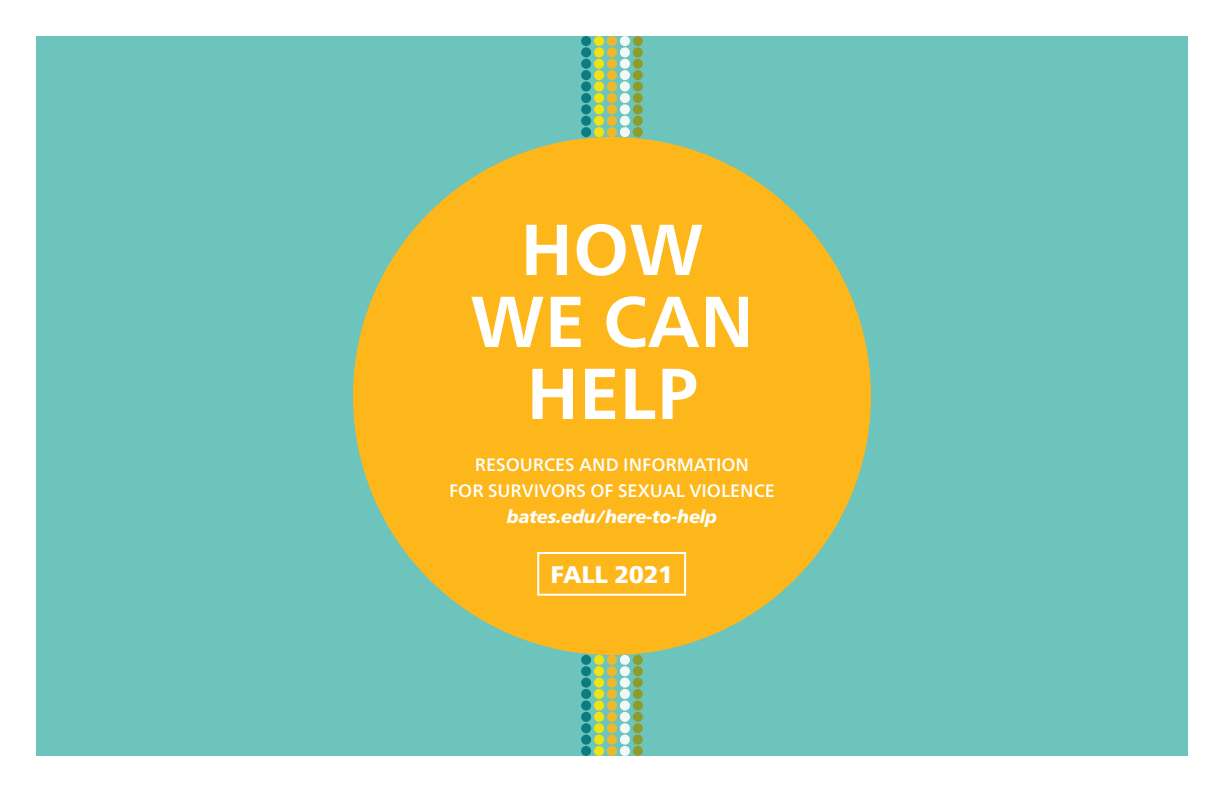
<style>
.page{position:relative;width:1224px;height:792px;background:#fff}
.page>*{position:absolute;margin:0;border:0;box-sizing:border-box;transform-origin:0 0}
.t1{font:700 72px/72px "Frutiger Neue LT Pro";color:#fff;text-align:center}
.t2{font:900 24px "Frutiger Neue LT Pro";color:#fff}
.t3{font:500 18px/26px "Frutiger Neue LT Pro";color:#fff;text-align:center}
.t4{font:italic 900 18px "Frutiger Neue LT Pro";color:#fff}
</style>
<div class="page">
<div style="left:36px;top:36px;width:1152px;height:720px;background:#6dc4bc"></div>
<svg style="left:581px;top:655px;width:10px;height:10px"></svg>
<svg style="left:581px;top:666px;width:10px;height:10px"></svg>
<svg style="left:581px;top:678px;width:10px;height:10px"></svg>
<svg style="left:581px;top:689px;width:10px;height:10px"></svg>
<svg style="left:594px;top:655px;width:10px;height:10px"></svg>
<svg style="left:594px;top:666px;width:10px;height:10px"></svg>
<svg style="left:594px;top:678px;width:10px;height:10px"></svg>
<svg style="left:594px;top:689px;width:10px;height:10px"></svg>
<svg style="left:607px;top:655px;width:10px;height:10px"></svg>
<svg style="left:607px;top:666px;width:10px;height:10px"></svg>
<svg style="left:607px;top:678px;width:10px;height:10px"></svg>
<svg style="left:607px;top:689px;width:10px;height:10px"></svg>
<svg style="left:620px;top:655px;width:10px;height:10px"></svg>
<svg style="left:620px;top:666px;width:10px;height:10px"></svg>
<svg style="left:620px;top:678px;width:10px;height:10px"></svg>
<svg style="left:620px;top:689px;width:10px;height:10px"></svg>
<svg style="left:633px;top:655px;width:10px;height:10px"></svg>
<svg style="left:633px;top:666px;width:10px;height:10px"></svg>
<svg style="left:633px;top:678px;width:10px;height:10px"></svg>
<svg style="left:633px;top:689px;width:10px;height:10px"></svg>
<svg style="left:581px;top:701px;width:10px;height:10px"></svg>
<svg style="left:581px;top:712px;width:10px;height:10px"></svg>
<svg style="left:581px;top:723px;width:10px;height:10px"></svg>
<svg style="left:581px;top:735px;width:10px;height:10px"></svg>
<svg style="left:581px;top:746px;width:10px;height:10px"></svg>
<svg style="left:594px;top:701px;width:10px;height:10px"></svg>
<svg style="left:594px;top:712px;width:10px;height:10px"></svg>
<svg style="left:594px;top:723px;width:10px;height:10px"></svg>
<svg style="left:594px;top:735px;width:10px;height:10px"></svg>
<svg style="left:594px;top:746px;width:10px;height:10px"></svg>
<svg style="left:607px;top:701px;width:10px;height:10px"></svg>
<svg style="left:607px;top:712px;width:10px;height:10px"></svg>
<svg style="left:607px;top:723px;width:10px;height:10px"></svg>
<svg style="left:607px;top:735px;width:10px;height:10px"></svg>
<svg style="left:607px;top:746px;width:10px;height:10px"></svg>
<svg style="left:620px;top:701px;width:10px;height:10px"></svg>
<svg style="left:620px;top:712px;width:10px;height:10px"></svg>
<svg style="left:620px;top:723px;width:10px;height:10px"></svg>
<svg style="left:620px;top:735px;width:10px;height:10px"></svg>
<svg style="left:620px;top:746px;width:10px;height:10px"></svg>
<svg style="left:633px;top:701px;width:10px;height:10px"></svg>
<svg style="left:633px;top:712px;width:10px;height:10px"></svg>
<svg style="left:633px;top:723px;width:10px;height:10px"></svg>
<svg style="left:633px;top:735px;width:10px;height:10px"></svg>
<svg style="left:633px;top:746px;width:10px;height:10px"></svg>
<svg style="left:581px;top:36px;width:10px;height:10px"></svg>
<svg style="left:581px;top:47px;width:10px;height:10px"></svg>
<svg style="left:581px;top:59px;width:10px;height:10px"></svg>
<svg style="left:581px;top:70px;width:10px;height:10px"></svg>
<svg style="left:581px;top:81px;width:10px;height:10px"></svg>
<svg style="left:594px;top:36px;width:10px;height:10px"></svg>
<svg style="left:594px;top:47px;width:10px;height:10px"></svg>
<svg style="left:594px;top:59px;width:10px;height:10px"></svg>
<svg style="left:594px;top:70px;width:10px;height:10px"></svg>
<svg style="left:594px;top:81px;width:10px;height:10px"></svg>
<svg style="left:607px;top:36px;width:10px;height:10px"></svg>
<svg style="left:607px;top:47px;width:10px;height:10px"></svg>
<svg style="left:607px;top:59px;width:10px;height:10px"></svg>
<svg style="left:607px;top:70px;width:10px;height:10px"></svg>
<svg style="left:607px;top:81px;width:10px;height:10px"></svg>
<svg style="left:620px;top:36px;width:10px;height:10px"></svg>
<svg style="left:620px;top:47px;width:10px;height:10px"></svg>
<svg style="left:620px;top:59px;width:10px;height:10px"></svg>
<svg style="left:620px;top:70px;width:10px;height:10px"></svg>
<svg style="left:620px;top:81px;width:10px;height:10px"></svg>
<svg style="left:633px;top:36px;width:10px;height:10px"></svg>
<svg style="left:633px;top:47px;width:10px;height:10px"></svg>
<svg style="left:633px;top:59px;width:10px;height:10px"></svg>
<svg style="left:633px;top:70px;width:10px;height:10px"></svg>
<svg style="left:633px;top:81px;width:10px;height:10px"></svg>
<svg style="left:581px;top:93px;width:10px;height:10px"></svg>
<svg style="left:581px;top:104px;width:10px;height:10px"></svg>
<svg style="left:581px;top:116px;width:10px;height:10px"></svg>
<svg style="left:581px;top:127px;width:10px;height:10px"></svg>
<svg style="left:594px;top:93px;width:10px;height:10px"></svg>
<svg style="left:594px;top:104px;width:10px;height:10px"></svg>
<svg style="left:594px;top:116px;width:10px;height:10px"></svg>
<svg style="left:594px;top:127px;width:10px;height:10px"></svg>
<svg style="left:607px;top:93px;width:10px;height:10px"></svg>
<svg style="left:607px;top:104px;width:10px;height:10px"></svg>
<svg style="left:607px;top:116px;width:10px;height:10px"></svg>
<svg style="left:607px;top:127px;width:10px;height:10px"></svg>
<svg style="left:620px;top:93px;width:10px;height:10px"></svg>
<svg style="left:620px;top:104px;width:10px;height:10px"></svg>
<svg style="left:620px;top:116px;width:10px;height:10px"></svg>
<svg style="left:620px;top:127px;width:10px;height:10px"></svg>
<svg style="left:633px;top:93px;width:10px;height:10px"></svg>
<svg style="left:633px;top:104px;width:10px;height:10px"></svg>
<svg style="left:633px;top:116px;width:10px;height:10px"></svg>
<svg style="left:633px;top:127px;width:10px;height:10px"></svg>
<div style="left:353px;top:137px;width:518px;height:518px;background:#fdb71a;border-radius:50%"></div>
<div style="left:537px;top:552px;width:149px;height:44px;border:2px solid #fff"></div>
<h1 class="t1" style="left:470px;top:214px;width:285px">HOW<br>WE CAN<br>HELP</h1>
<p class="t3" style="left:449px;top:452px;width:327px">RESOURCES AND INFORMATION<br>FOR SURVIVORS OF SEXUAL VIOLENCE</p>
<p class="t4" style="left:507px;top:506px;width:212px">bates.edu/here-to-help</p>
<h2 class="t2" style="left:551px;top:560px;width:124px">FALL 2021</h2>
</div>
